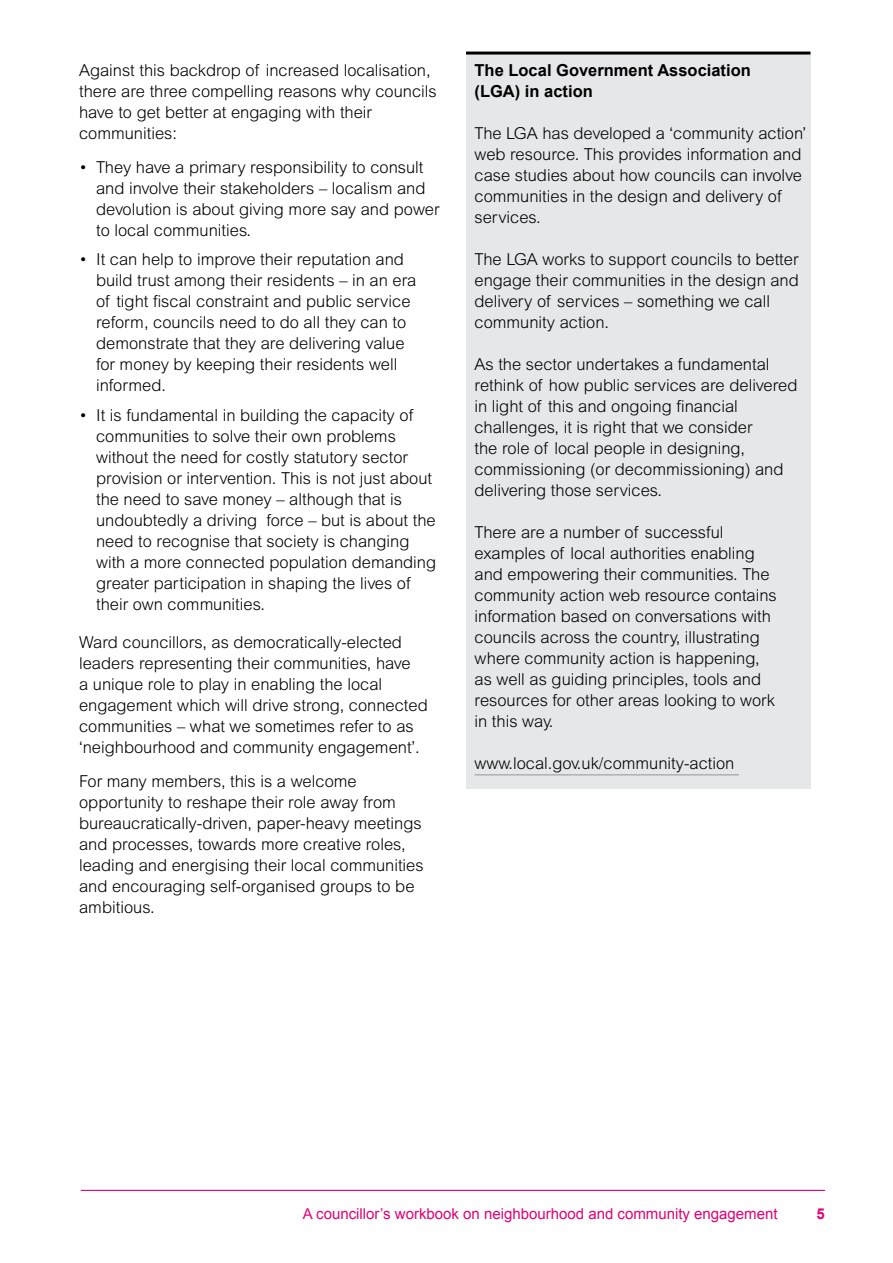
<style>
.page{position:relative;width:893px;height:1263px;background:#fff}
.page>*{position:absolute;margin:0;border:0;box-sizing:border-box;transform-origin:0 0}
.t1{font:300 16.5px/21px "Arial MT Std";color:#000}
.t2{font:700 16.5px/21px "Arial";color:#000}
.t3{font:15px "Arial";color:#e20177}
.t4{font:700 15px "Arial";color:#e20177}
</style>
<div class="page">
<hr style="left:81px;top:1190px;width:744px;height:1px;background:#e20177">
<div style="left:466px;top:53px;width:344px;height:735px;background:#e6e7e8"></div>
<hr style="left:466px;top:52px;width:344px;height:3px;background:#000">
<hr style="left:475px;top:774px;width:264px;height:1px;background:#939598">
<p class="t1" style="left:79px;top:59px;width:359px">Against this backdrop of increased localisation, there are three compelling reasons why councils have to get better at engaging with their communities:</p>
<p class="t1" style="left:96px;top:156px;width:345px;text-indent:-17px">• They have a primary responsibility to consult and involve their stakeholders – localism and devolution is about giving more say and power to local communities.</p>
<p class="t1" style="left:96px;top:249px;width:322px;text-indent:-17px">• It can help to improve their reputation and build trust among their residents – in an era of tight fiscal constraint and public service reform, councils need to do all they can to demonstrate that they are delivering value for money by keeping their residents well informed.</p>
<p class="t1" style="left:96px;top:404px;width:342px;text-indent:-17px">• It is fundamental in building the capacity of communities to solve their own problems without the need for costly statutory sector provision or intervention. This is not just about the need to save money – although that is undoubtedly a driving force – but is about the need to recognise that society is changing with a more connected population demanding greater participation in shaping the lives of their own communities.</p>
<p class="t1" style="left:79px;top:631px;width:350px">Ward councillors, as democratically-elected leaders representing their communities, have<br>a unique role to play in enabling the local engagement which will drive strong, connected communities – what we sometimes refer to as ‘neighbourhood and community engagement’.</p>
<p class="t1" style="left:79px;top:770px;width:346px">For many members, this is a welcome opportunity to reshape their role away from bureaucratically-driven, paper-heavy meetings and processes, towards more creative roles, leading and energising their local communities and encouraging self-organised groups to be ambitious.</p>
<p class="t2" style="left:475px;top:60px;width:278px">The Local Government Association (LGA) in action</p>
<p class="t1" style="left:475px;top:122px;width:333px">The LGA has developed a ‘community action’ web resource. This provides information and case studies about how councils can involve communities in the design and delivery of services.</p>
<p class="t1" style="left:475px;top:249px;width:326px">The LGA works to support councils to better engage their communities in the design and delivery of services – something we call community action.</p>
<p class="t1" style="left:475px;top:354px;width:324px">As the sector undertakes a fundamental rethink of how public services are delivered in light of this and ongoing financial challenges, it is right that we consider<br>the role of local people in designing, commissioning (or decommissioning) and delivering those services.</p>
<p class="t1" style="left:475px;top:522px;width:304px">There are a number of successful examples of local authorities enabling and empowering their communities. The community action web resource contains information based on conversations with councils across the country, illustrating where community action is happening, as well as guiding principles, tools and resources for other areas looking to work in this way.</p>
<p class="t1" style="left:475px;top:753px;width:261px">www.local.gov.uk/community-action</p>
<p class="t3" style="left:303px;top:1203px;width:476px">A councillor’s workbook on neighbourhood and community engagement</p>
<p class="t4" style="left:817px;top:1203px;width:10px">5</p>
</div>
